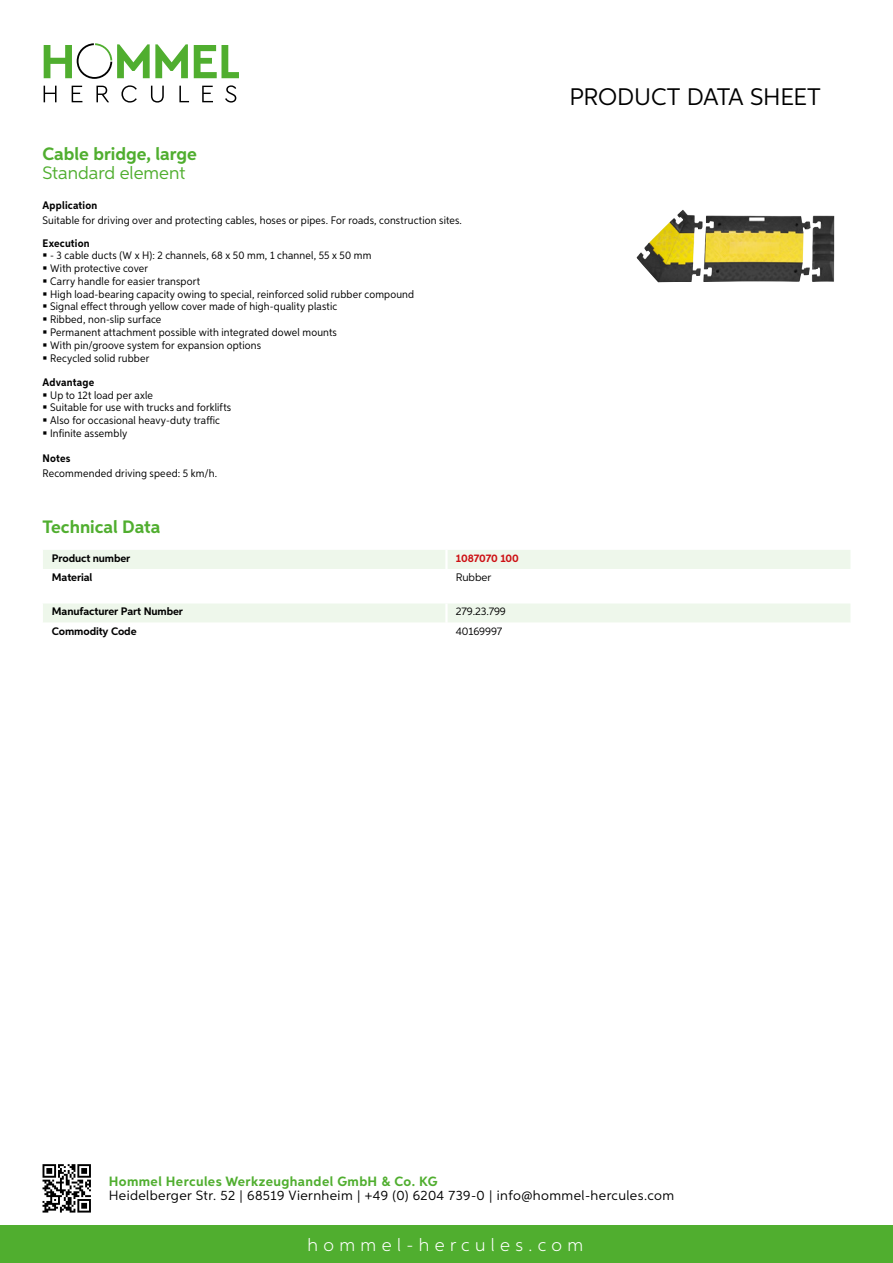
<style>
.page{position:relative;width:893px;height:1263px;background:#fff}
.page>*{position:absolute;margin:0;border:0;box-sizing:border-box;transform-origin:0 0}
.t1{font:24px "Aspira";letter-spacing:-.01em;color:#000}
.t2{font:700 18px "Aspira";color:#50ae2f}
.t3{font:300 18px "Aspira";letter-spacing:.3em;color:#fff}
.t4{font:18px "Aspira";color:#50ae2f}
.t5{font:13.5px "Aspira";letter-spacing:.03em;color:#000}
.t6{font:700 13.5px "Aspira";letter-spacing:.03em;color:#50ae2f}
.t7{font:10.95px/12.8px "Aspira Nar";letter-spacing:.015em;color:#000}
.t8{font:700 10.95px "Aspira";letter-spacing:-.01em;color:#000}
.t9{font:700 10.95px "Aspira Nar";letter-spacing:.015em;color:#000}
.t10{font:10.95px "Aspira";letter-spacing:-.01em;color:#000}
.t11{font:700 10.95px "Aspira";letter-spacing:-.01em;color:#cd1013}
</style>
<div class="page">
<div style="left:0;top:1226px;width:893px;height:37px;background:#50ae2f"></div>
<svg style="left:43px;top:1164px;width:48px;height:48px"></svg>
<svg style="left:194px;top:45px;width:45px;height:33px"></svg>
<svg style="left:44px;top:43px;width:144px;height:36px"></svg>
<svg style="left:44px;top:86px;width:13px;height:16px"></svg>
<svg style="left:72px;top:86px;width:10px;height:16px"></svg>
<svg style="left:96px;top:86px;width:13px;height:16px"></svg>
<svg style="left:121px;top:85px;width:16px;height:18px"></svg>
<svg style="left:151px;top:86px;width:13px;height:17px"></svg>
<svg style="left:179px;top:86px;width:10px;height:16px"></svg>
<svg style="left:202px;top:86px;width:11px;height:16px"></svg>
<svg style="left:225px;top:85px;width:11px;height:18px"></svg>
<div style="left:43px;top:550px;width:807px;height:19px;background:#eef7eb"></div>
<div style="left:43px;top:604px;width:807px;height:18px;background:#eef7eb"></div>
<img style="left:636px;top:210px;width:67px;height:72px">
<h2 class="t2" style="left:43px;top:142px;width:156px">Cable bridge, large</h2>
<h2 class="t4" style="left:43px;top:162px;width:144px">Standard element</h2>
<p class="t9" style="left:43px;top:199px;width:56px">Application</p>
<p class="t7" style="left:43px;top:214px;width:421px">Suitable for driving over and protecting cables, hoses or pipes. For roads, construction sites.</p>
<p class="t9" style="left:43px;top:236px;width:49px">Execution</p>
<p class="t7" style="left:50px;top:249px;width:366px">- 3 cable ducts (W x H): 2 channels, 68 x 50 mm, 1 channel, 55 x 50 mm<br>With protective cover<br>Carry handle for easier transport<br>High load-bearing capacity owing to special, reinforced solid rubber compound Signal effect through yellow cover made of high-quality plastic<br>Ribbed, non-slip surface<br>Permanent attachment possible with integrated dowel mounts<br>With pin/groove system for expansion options<br>Recycled solid rubber</p>
<p class="t9" style="left:43px;top:375px;width:53px">Advantage</p>
<p class="t7" style="left:50px;top:388px;width:183px">Up to 12t load per axle<br>Suitable for use with trucks and forklifts<br>Also for occasional heavy-duty traffic<br>Infinite assembly</p>
<p class="t9" style="left:43px;top:452px;width:29px">Notes</p>
<p class="t7" style="left:43px;top:467px;width:176px">Recommended driving speed: 5 km/h.</p>
<h2 class="t2" style="left:43px;top:516px;width:120px">Technical Data</h2>
<p class="t8" style="left:52px;top:551px;width:80px">Product number</p>
<p class="t11" style="left:456px;top:551px;width:64px">1087070 100</p>
<p class="t8" style="left:52px;top:570px;width:42px">Material</p>
<p class="t10" style="left:456px;top:570px;width:37px">Rubber</p>
<p class="t8" style="left:52px;top:605px;width:133px">Manufacturer Part Number</p>
<p class="t10" style="left:456px;top:605px;width:52px">279.23.799</p>
<p class="t8" style="left:52px;top:624px;width:86px">Commodity Code</p>
<p class="t10" style="left:456px;top:624px;width:48px">40169997</p>
<h1 class="t1" style="left:569px;top:82px;width:253px">Product data sh eet</h1>
<p class="t6" style="left:109px;top:1172px;width:330px">Hommel Hercules Werkzeughandel GmbH &amp; Co. KG</p>
<p class="t5" style="left:109px;top:1187px;width:567px">Heidelberger Str. 52 | 68519 Viernheim | +49 (0) 6204 739-0 | info@hommel-hercules.com</p>
<h2 class="t3" style="left:307px;top:1234px;width:277px">hommel-hercules.com</h2>
</div>
